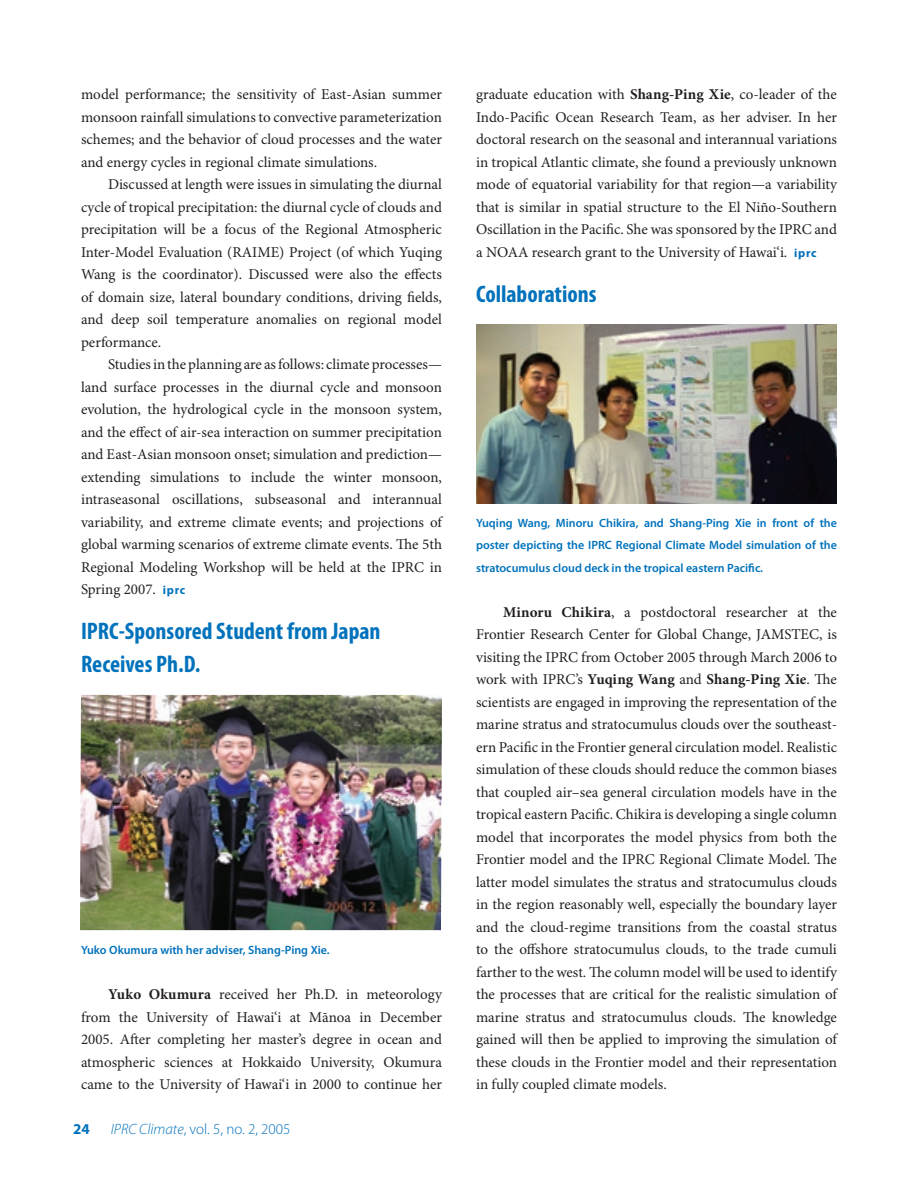
<style>
.page{position:relative;width:918px;height:1188px;background:#fff}
.page>*{position:absolute;margin:0;border:0;box-sizing:border-box;transform-origin:0 0}
.t1{font:700 condensed 24px/33px "Myriad Pro";color:#0072bc}
.t2{font:15px/22.5px "Minion Pro";letter-spacing:-.005em;color:#231f20;text-align:justify}
.t3{font:300 15px "Myriad Pro";color:#0072bc}
.t4{font:700 15px "Myriad Pro";color:#0072bc}
.t5{font:600 12px/22.5px "Myriad Pro";color:#0072bc;text-align:justify}
.s1{font-family:"Myriad Pro";font-weight:700;font-size:12px;color:#0072bc}
.s2{font-weight:700}
.s3{font-style:italic}
</style>
<div class="page">
<img style="left:476px;top:324px;width:361px;height:180px">
<img style="left:80px;top:695px;width:362px;height:235px">
<p class="t2" style="left:81px;top:84px;width:362px">model performance; the sensitivity of East-Asian summer monsoon rainfall simulations to convective parameterization schemes; and the behavior of cloud processes and the water and energy cycles in regional climate simulations.</p>
<p class="t2" style="left:81px;top:174px;width:363px;text-indent:27px">Discussed at length were issues in simulating the diurnal cycle of tropical precipitation: the diurnal cycle of clouds and precipitation will be a focus of the Regional Atmospheric Inter-Model Evaluation (RAIME) Project (of which Yuqing Wang is the coordinator). Discussed were also the effects of domain size, lateral boundary conditions, driving fields, and deep soil temperature anomalies on regional model performance.</p>
<p class="t2" style="left:81px;top:354px;width:363px;text-indent:27px">Studies in the planning are as follows: climate processes— land surface processes in the diurnal cycle and monsoon evolution, the hydrological cycle in the monsoon system, and the effect of air-sea interaction on summer precipitation and East-Asian monsoon onset; simulation and prediction— extending simulations to include the winter monsoon, intraseasonal oscillations, subseasonal and interannual variability, and extreme climate events; and projections of global warming scenarios of extreme climate events. The 5th Regional Modeling Workshop will be held at the IPRC in Spring 2007. <span class="s1">iprc</span></p>
<h1 class="t1" style="left:81px;top:615px;width:301px">IPRC-Sponsored Student from Japan<br>Receives Ph.D.</h1>
<p class="t5" style="left:81px;top:939px;width:250px">Yuko Okumura with her adviser, Shang-Ping Xie.</p>
<p class="t2" style="left:81px;top:984px;width:363px;text-indent:27px"><span class="s2">Yuko Okumura</span> received her Ph.D. in meteorology from the University of Hawai‘i at M¯anoa in December 2005. After completing her master’s degree in ocean and atmospheric sciences at Hokkaido University, Okumura came to the University of Hawai‘i in 2000 to continue her</p>
<p class="t4" style="left:73px;top:1121px;width:18px">24</p>
<p class="t3" style="left:111px;top:1121px;width:181px"><span class="s3">IPRC Climate</span>, vol. 5, no. 2, 2005</p>
<p class="t2" style="left:476px;top:84px;width:363px">graduate education with <span class="s2">Shang-Ping Xie</span>, co-leader of the Indo-Pacific Ocean Research Team, as her adviser. In her doctoral research on the seasonal and interannual variations in tropical Atlantic climate, she found a previously unknown mode of equatorial variability for that region—a variability that is similar in spatial structure to the El Niño-Southern Oscillation in the Pacific. She was sponsored by the IPRC and a NOAA research grant to the University of Hawai‘i. <span class="s1">iprc</span></p>
<h1 class="t1" style="left:476px;top:277px;width:122px">Collaborations</h1>
<p class="t5" style="left:476px;top:511px;width:363px">Yuqing Wang, Minoru Chikira, and Shang-Ping Xie in front of the poster depicting the IPRC Regional Climate Model simulation of the stratocumulus cloud deck in the tropical eastern Pacific.</p>
<p class="t2" style="left:476px;top:601px;width:363px;text-indent:27px"><span class="s2">Minoru Chikira</span>, a postdoctoral researcher at the Frontier Research Center for Global Change, JAMSTEC, is visiting the IPRC from October 2005 through March 2006 to work with IPRC’s <span class="s2">Yuqing Wang</span> and <span class="s2">Shang-Ping Xie</span>. The scientists are engaged in improving the representation of the marine stratus and stratocumulus clouds over the southeast&shy;ern Pacific in the Frontier general circulation model. Realistic simulation of these clouds should reduce the common biases that coupled air–sea general circulation models have in the tropical eastern Pacific. Chikira is developing a single column model that incorporates the model physics from both the Frontier model and the IPRC Regional Climate Model. The latter model simulates the stratus and stratocumulus clouds in the region reasonably well, especially the boundary layer and the cloud-regime transitions from the coastal stratus to the offshore stratocumulus clouds, to the trade cumuli farther to the west. The column model will be used to identify the processes that are critical for the realistic simulation of marine stratus and stratocumulus clouds. The knowledge gained will then be applied to improving the simulation of these clouds in the Frontier model and their representation in fully coupled climate models.</p>
</div>
